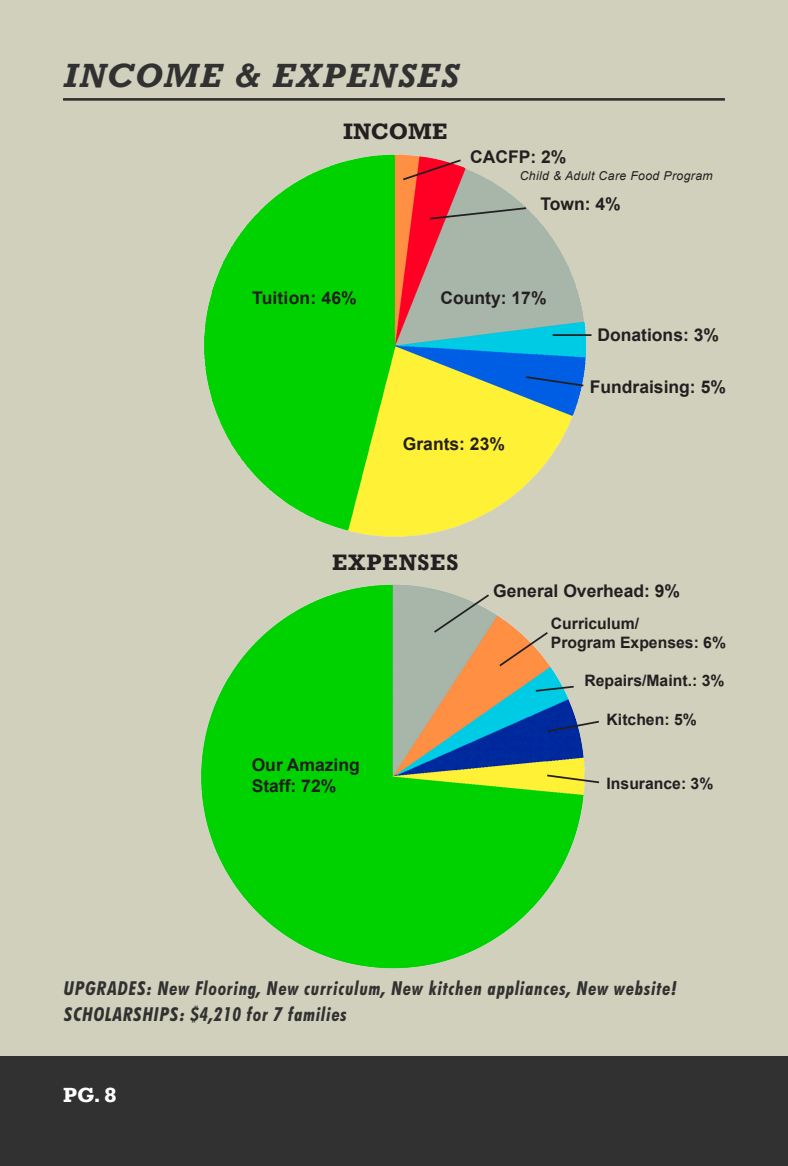
<style>
.page{position:relative;width:788px;height:1166px;background:#fff}
.page>*{position:absolute;margin:0;border:0;box-sizing:border-box;transform-origin:0 0}
.t1{font:italic 700 31.5px "Rockwell";letter-spacing:.065em;color:#313131}
.t2{font:700 21px "Rockwell";letter-spacing:.05em;color:#231f20}
.t3{font:700 21px "Rockwell";letter-spacing:.03em;color:#231f20}
.t4{font:italic 700 condensed 19.25px "Futura BT";letter-spacing:.04em;color:#313131}
.t5{font:700 19.25px "Rockwell";color:#fff}
.t6{font:700 17.5px/21px "Arial";color:#231f20}
.t7{font:700 15.75px "Arial";color:#231f20}
.t8{font:italic 12.25px "Arial";letter-spacing:.03em;color:#231f20}
</style>
<div class="page">
<div style="left:0;top:0;width:788px;height:1062px;background:#d1d0bc"></div>
<img style="left:204px;top:154px;width:388px;height:383px">
<div style="left:0;top:1056px;width:788px;height:110px;background:#313131"></div>
<hr style="left:63px;top:98px;width:661px;height:3px;background:#313131">
<img style="left:201px;top:584px;width:384px;height:385px">
<svg style="left:432px;top:592px;width:59px;height:42px;background:#a8b1a4"></svg>
<svg style="left:497px;top:630px;width:52px;height:38px"></svg>
<svg style="left:534px;top:684px;width:41px;height:9px"></svg>
<svg style="left:545px;top:719px;width:54px;height:14px"></svg>
<svg style="left:545px;top:773px;width:55px;height:11px"></svg>
<svg style="left:401px;top:158px;width:61px;height:24px"></svg>
<svg style="left:428px;top:206px;width:100px;height:15px"></svg>
<svg style="left:524px;top:375px;width:61px;height:12px"></svg>
<hr style="left:552px;top:334px;width:39px;height:2px;background:#231f20">
<p class="t1" style="left:64px;top:55px;width:396px">INCOME &amp; EXPENSES</p>
<p class="t3" style="left:343px;top:117px;width:106px">INCOME</p>
<p class="t6" style="left:470px;top:146px;width:98px">CACFP: 2%</p>
<p class="t6" style="left:540px;top:194px;width:82px">Town: 4%</p>
<p class="t8" style="left:519px;top:167px;width:195px">Child &amp; Adult Care Food Program</p>
<p class="t6" style="left:252px;top:288px;width:106px">Tuition: 46%</p>
<p class="t6" style="left:440px;top:288px;width:107px">County: 17%</p>
<p class="t6" style="left:403px;top:434px;width:104px">Grants: 23%</p>
<p class="t2" style="left:332px;top:549px;width:128px">EXPENSES</p>
<p class="t6" style="left:597px;top:325px;width:123px">Donations: 3%</p>
<p class="t6" style="left:589px;top:377px;width:138px">Fundraising: 5%</p>
<p class="t6" style="left:252px;top:755px;width:110px">Our Amazing<br>Staff: 72%</p>
<p class="t6" style="left:493px;top:581px;width:188px">General Overhead: 9%</p>
<p class="t7" style="left:551px;top:613px;width:90px">Curriculum/</p>
<p class="t7" style="left:551px;top:632px;width:177px">Program Expenses: 6%</p>
<p class="t7" style="left:584px;top:669px;width:142px">Repairs/Maint.: 3%</p>
<p class="t7" style="left:606px;top:709px;width:92px">Kitchen: 5%</p>
<p class="t7" style="left:606px;top:773px;width:108px">Insurance: 3%</p>
<p class="t4" style="left:64px;top:976px;width:614px">UPGRADES: New Flooring, New curriculum, New kitchen appliances, New website!</p>
<p class="t4" style="left:64px;top:1002px;width:284px">SCHOLARSHIPS: $4,210 for 7 families</p>
<p class="t5" style="left:63px;top:1082px;width:55px">PG. 8</p>
</div>
